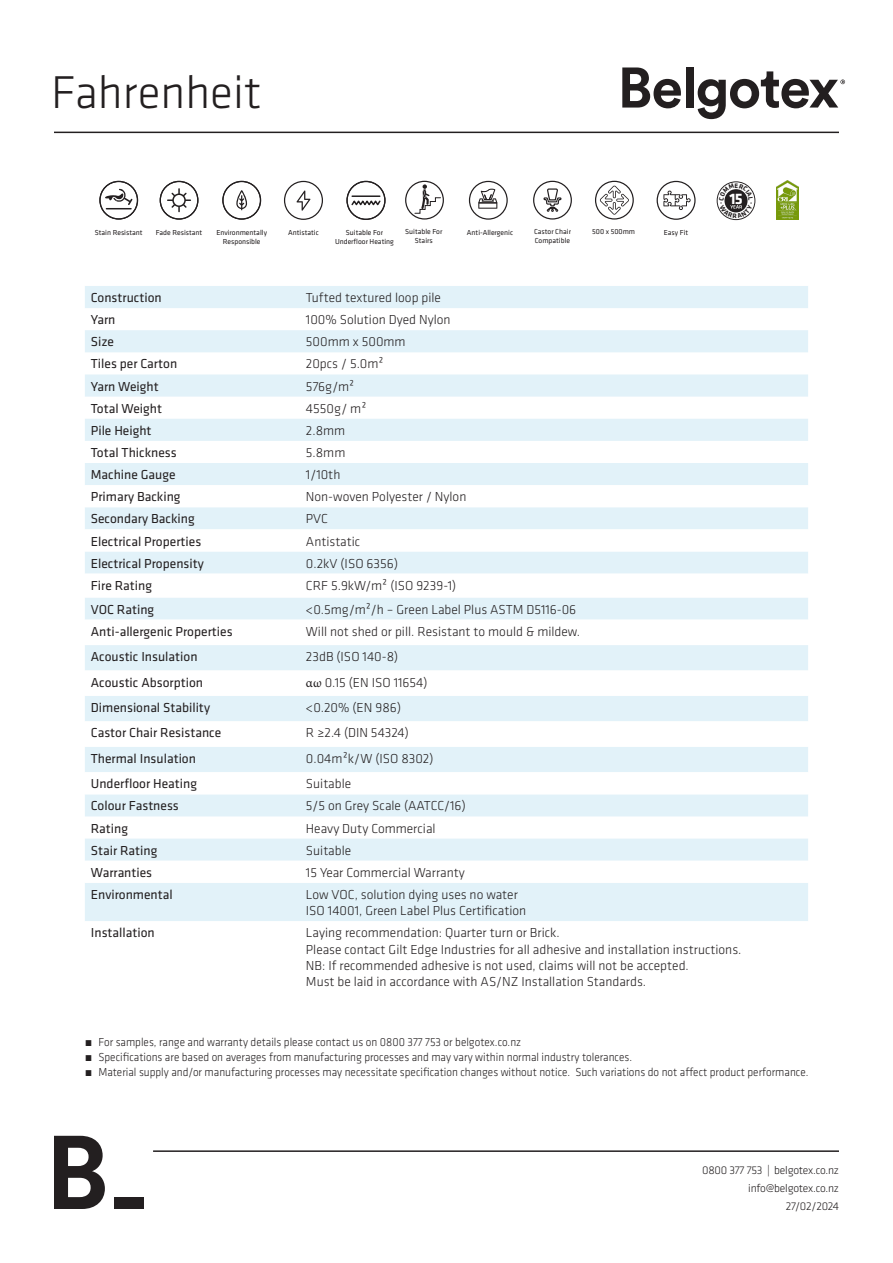
<style>
.page{position:relative;width:893px;height:1263px;background:#fff}
.page>*{position:absolute;margin:0;border:0;box-sizing:border-box;transform-origin:0 0}
.t1{font:300 47.7px "Klavika";color:#231f20}
.t2{font:700 15.9px "Klavika";color:#fff}
.Paragraph_Style_1{font:300 13.5px "Klavika";color:#231f20}
.t3{font:13.5px "Klavika";color:#231f20}
.t4{font:300 12px "Klavika";color:#231f20;scale:.94 1}
.t5{font:300 11.55px/18px "Klavika";letter-spacing:-.02em;color:#231f20;text-align:right}
.t6{font:7.5px "Klavika";color:#231f20}
.s1{font-family:"Minion Pro";font-weight:400}
</style>
<div class="page">
<svg style="left:85px;top:286px;width:723px;height:199px;fill:#e2f2f9"></svg>
<svg style="left:85px;top:507px;width:723px;height:414px;fill:#e2f2f9"></svg>
<svg style="left:622px;top:67px;width:59px;height:41px"></svg>
<div style="left:686px;top:67px;width:7px;height:41px;background:#231f20"></div>
<svg style="left:698px;top:71px;width:147px;height:48px"></svg>
<hr style="left:54px;top:132px;width:785px;height:1px;background:#231f20">
<svg style="left:54px;top:1136px;width:51px;height:73px"></svg>
<div style="left:114px;top:1197px;width:30px;height:12px;background:#231f20"></div>
<hr style="left:153px;top:1150px;width:686px;height:2px;background:#231f20">
<svg style="left:469px;top:181px;width:39px;height:39px"></svg>
<svg style="left:284px;top:181px;width:39px;height:39px"></svg>
<svg style="left:222px;top:181px;width:39px;height:39px"></svg>
<svg style="left:160px;top:181px;width:38px;height:39px"></svg>
<svg style="left:405px;top:181px;width:39px;height:39px"></svg>
<svg style="left:99px;top:181px;width:39px;height:39px"></svg>
<svg style="left:595px;top:181px;width:39px;height:39px"></svg>
<svg style="left:657px;top:181px;width:39px;height:39px"></svg>
<svg style="left:533px;top:181px;width:39px;height:39px"></svg>
<svg style="left:346px;top:181px;width:40px;height:39px"></svg>
<img style="left:776px;top:181px;width:23px;height:39px">
<svg style="left:717px;top:181px;width:38px;height:39px"></svg>
<p class="t1" style="left:51px;top:63px;width:212px">Fahrenheit</p>
<p class="t6" style="left:95px;top:227px;width:49px">Stain Resistant</p>
<p class="t6" style="left:534px;top:227px;width:38px">Castor Chair</p>
<p class="t6" style="left:592px;top:227px;width:44px">500 x 500mm</p>
<p class="t6" style="left:664px;top:227px;width:26px">Easy Fit</p>
<p class="t6" style="left:535px;top:236px;width:37px">Compatible</p>
<p class="t6" style="left:156px;top:227px;width:48px">Fade Resistant</p>
<p class="t6" style="left:405px;top:227px;width:39px">Suitable For</p>
<p class="t6" style="left:415px;top:236px;width:19px">Stairs</p>
<p class="t6" style="left:216px;top:228px;width:52px">Environmentally</p>
<p class="t6" style="left:288px;top:227px;width:32px">Antistatic</p>
<p class="t6" style="left:467px;top:227px;width:48px">Anti-Allergenic</p>
<p class="t6" style="left:223px;top:237px;width:39px">Responsible</p>
<p class="t6" style="left:346px;top:228px;width:39px">Suitable For</p>
<p class="t6" style="left:335px;top:237px;width:60px">Underfloor Heating</p>
<p class="t2" style="left:729px;top:187px;width:15px">15</p>
<p class="t3" style="left:91px;top:289px;width:72px">Construction</p>
<p class="Paragraph_Style_1" style="left:306px;top:289px;width:137px">Tufted textured loop pile</p>
<p class="t3" style="left:91px;top:311px;width:26px">Yarn</p>
<p class="Paragraph_Style_1" style="left:306px;top:312px;width:146px">100% Solution Dyed Nylon</p>
<p class="t3" style="left:91px;top:333px;width:25px">Size</p>
<p class="Paragraph_Style_1" style="left:306px;top:334px;width:101px">500mm x 500mm</p>
<p class="t3" style="left:91px;top:355px;width:88px">Tiles per Carton</p>
<p class="Paragraph_Style_1" style="left:306px;top:356px;width:79px">20pcs / 5.0m²</p>
<p class="t3" style="left:91px;top:377px;width:69px">Yarn Weight</p>
<p class="Paragraph_Style_1" style="left:306px;top:378px;width:50px">576g/m²</p>
<p class="t3" style="left:91px;top:399px;width:73px">Total Weight</p>
<p class="Paragraph_Style_1" style="left:306px;top:400px;width:62px">4550g/ m²</p>
<p class="t3" style="left:91px;top:422px;width:62px">Pile Height</p>
<p class="Paragraph_Style_1" style="left:306px;top:422px;width:41px">2.8mm</p>
<p class="t3" style="left:91px;top:444px;width:87px">Total Thickness</p>
<p class="Paragraph_Style_1" style="left:306px;top:444px;width:41px">5.8mm</p>
<p class="t3" style="left:91px;top:466px;width:86px">Machine Gauge</p>
<p class="Paragraph_Style_1" style="left:306px;top:466px;width:36px">1/10th</p>
<p class="t3" style="left:91px;top:488px;width:91px">Primary Backing</p>
<p class="Paragraph_Style_1" style="left:306px;top:489px;width:162px">Non-woven Polyester / Nylon</p>
<p class="t3" style="left:91px;top:510px;width:105px">Secondary Backing</p>
<p class="Paragraph_Style_1" style="left:306px;top:511px;width:24px">PVC</p>
<p class="t3" style="left:91px;top:532px;width:112px">Electrical Properties</p>
<p class="Paragraph_Style_1" style="left:306px;top:533px;width:56px">Antistatic</p>
<p class="t3" style="left:91px;top:554px;width:114px">Electrical Propensity</p>
<p class="Paragraph_Style_1" style="left:306px;top:555px;width:94px">0.2kV (ISO 6356)</p>
<p class="t3" style="left:91px;top:576px;width:63px">Fire Rating</p>
<p class="Paragraph_Style_1" style="left:306px;top:577px;width:152px">CRF 5.9kW/m² (ISO 9239-1)</p>
<p class="t3" style="left:91px;top:600px;width:65px">VOC Rating</p>
<p class="Paragraph_Style_1" style="left:306px;top:601px;width:272px">&lt;0.5mg/m²/h – Green Label Plus ASTM D5116-06</p>
<p class="t3" style="left:91px;top:622px;width:143px">Anti-allergenic Properties</p>
<p class="Paragraph_Style_1" style="left:306px;top:623px;width:276px">Will not shed or pill. Resistant to mould &amp; mildew.</p>
<p class="t3" style="left:91px;top:648px;width:108px">Acoustic Insulation</p>
<p class="Paragraph_Style_1" style="left:306px;top:649px;width:94px">23dB (ISO 140-8)</p>
<p class="t3" style="left:91px;top:673px;width:114px">Acoustic Absorption</p>
<p class="Paragraph_Style_1" style="left:306px;top:674px;width:123px"><span class="s1">αω</span> 0.15 (EN ISO 11654)</p>
<p class="t3" style="left:91px;top:699px;width:121px">Dimensional Stability</p>
<p class="Paragraph_Style_1" style="left:306px;top:699px;width:97px">&lt;0.20% (EN 986)</p>
<p class="t3" style="left:91px;top:724px;width:132px">Castor Chair Resistance</p>
<p class="Paragraph_Style_1" style="left:306px;top:725px;width:104px">R ≥2.4 (DIN 54324)</p>
<p class="t3" style="left:91px;top:750px;width:107px">Thermal Insulation</p>
<p class="Paragraph_Style_1" style="left:306px;top:750px;width:129px">0.04m²k/W (ISO 8302)</p>
<p class="t3" style="left:91px;top:775px;width:108px">Underfloor Heating</p>
<p class="Paragraph_Style_1" style="left:306px;top:776px;width:47px">Suitable</p>
<p class="t3" style="left:91px;top:797px;width:89px">Colour Fastness</p>
<p class="Paragraph_Style_1" style="left:306px;top:798px;width:161px">5/5 on Grey Scale (AATCC/16)</p>
<p class="t3" style="left:91px;top:819px;width:39px">Rating</p>
<p class="Paragraph_Style_1" style="left:306px;top:820px;width:131px">Heavy Duty Commercial</p>
<p class="t3" style="left:91px;top:841px;width:68px">Stair Rating</p>
<p class="Paragraph_Style_1" style="left:306px;top:842px;width:47px">Suitable</p>
<p class="t3" style="left:91px;top:863px;width:63px">Warranties</p>
<p class="Paragraph_Style_1" style="left:306px;top:864px;width:160px">15 Year Commercial Warranty</p>
<p class="t3" style="left:91px;top:886px;width:83px">Environmental</p>
<p class="Paragraph_Style_1" style="left:306px;top:886px;width:214px">Low VOC, solution dying uses no water</p>
<p class="Paragraph_Style_1" style="left:306px;top:902px;width:222px">ISO 14001, Green Label Plus Certification</p>
<p class="t3" style="left:91px;top:924px;width:65px">Installation</p>
<p class="Paragraph_Style_1" style="left:306px;top:925px;width:255px">Laying recommendation: Quarter turn or Brick.</p>
<p class="Paragraph_Style_1" style="left:306px;top:941px;width:437px">Please contact Gilt Edge Industries for all adhesive and installation instructions.</p>
<p class="Paragraph_Style_1" style="left:306px;top:957px;width:384px">NB: If recommended adhesive is not used, claims will not be accepted.</p>
<p class="Paragraph_Style_1" style="left:306px;top:973px;width:342px">Must be laid in accordance with AS/NZ Installation Standards.</p>
<p class="t4" style="left:85px;top:1034px;width:466px">• For samples, range and warranty details please contact us on 0800 377 753 or belgotex.co.nz</p>
<p class="t4" style="left:85px;top:1049px;width:584px">• Specifications are based on averages from manufacturing processes and may vary within normal industry tolerances.</p>
<p class="t4" style="left:85px;top:1064px;width:771px">• Material supply and/or manufacturing processes may necessitate specification changes without notice. Such variations do not affect product performance.</p>
<p class="t5" style="left:702px;top:1161px;width:138px">0800 377 753 | belgotex.co.nz info@belgotex.co.nz<br>27/02/2024</p>
</div>
